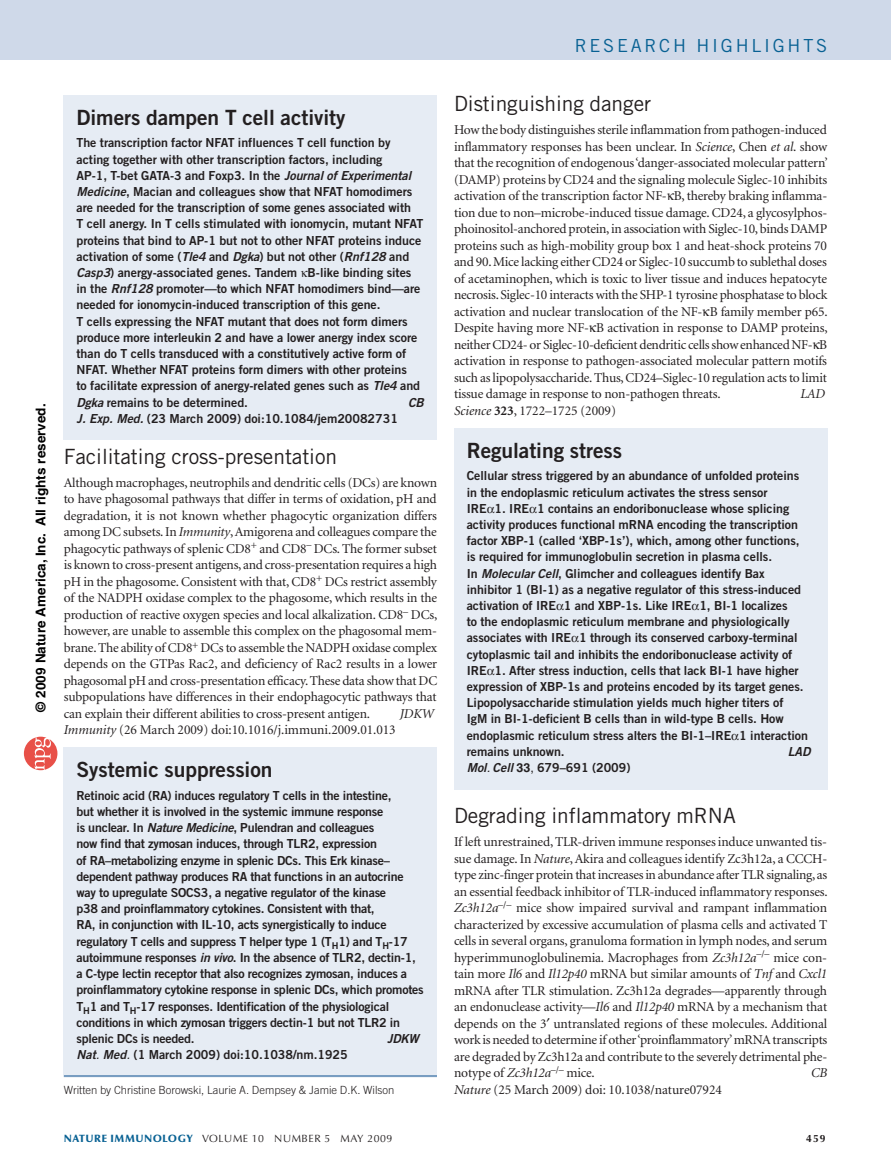
<style>
.page{position:relative;width:891px;height:1175px;background:#fff}
.page>*{position:absolute;margin:0;border:0;box-sizing:border-box;transform-origin:0 0}
.t1{font:21px "Trade Gothic";letter-spacing:-.005em;color:#231f20}
.t2{font:21px "Trade Gothic Bold Two";letter-spacing:-.005em;color:#231f20}
.t3{font:18px "Trade Gothic";letter-spacing:.15em;color:#086193}
.t4{font:13.5px/16.5px "Minion";letter-spacing:-.015em;color:#231f20;text-align:justify}
.t5{font:13.5px "Helvetica Bold 2";color:#000}
.t6{font:italic 13.5px "Minion";letter-spacing:-.015em;color:#231f20}
.t7{font:12.45px/16.2px "Trade Gothic Bold Two";letter-spacing:-.005em;color:#231f20}
.t8{font:italic 12.45px "Trade Gothic Bold Two";letter-spacing:-.01em;color:#231f20}
.t9{font:300 11.25px "Trade Gothic";letter-spacing:-.005em;color:#231f20}
.t10{font:10.5px "Optima";letter-spacing:.05em;color:#231f20}
.t11{font:700 10.5px "Optima";color:#231f20}
.s1{font-style:italic}
.s2{font-family:"Trade Gothic";font-style:italic}
.s3{font-weight:700}
.s4{font-family:"Helvetica";font-style:italic}
.s5{font-family:"Helvetica";font-weight:700}
.s6{font-family:"Helvetica"}
.s7{font-weight:900;color:#086193}
</style>
<div class="page">
<div style="left:454px;top:428px;width:373px;height:361px;background:#e6ecf4"></div>
<div style="left:64px;top:95px;width:373px;height:344px;background:#e6ecf4"></div>
<hr style="left:64px;top:1074px;width:373px;height:3px;background:#789dc1">
<div style="left:0;top:0;width:891px;height:60px;background:#cfd9e9"></div>
<div style="left:64px;top:747px;width:373px;height:327px;background:#e6ecf4"></div>
<svg style="left:24px;top:736px;width:33px;height:34px"></svg>
<h2 class="t3" style="left:575px;top:35px;width:254px">research highlights</h2>
<p class="t5" style="left:36px;top:711px;width:309px;rotate:-90deg">© 2009 Nature America, Inc. All rights reserved.</p>
<h1 class="t2" style="left:77px;top:104px;width:270px">Dimers dampen T cell activity</h1>
<p class="t7" style="left:77px;top:134px;width:348px">The transcription factor NFAT influences T cell function by acting together with other transcription factors, including<br>AP-1, T-bet GATA-3 and Foxp3. In the <span class="s1">Journal of Experimental Medicine</span>, Macian and colleagues show that NFAT homodimers are needed for the transcription of some genes associated with<br>T cell anergy. In T cells stimulated with ionomycin, mutant NFAT proteins that bind to AP-1 but not to other NFAT proteins induce activation of some (<span class="s1">Tle4</span> and <span class="s1">Dgka</span>) but not other (<span class="s1">Rnf128</span> and <span class="s1">Casp3</span>) anergy-associated genes. Tandem B-like binding sites in the <span class="s1">Rnf128</span> promoter—to which NFAT homodimers bind—are needed for ionomycin-induced transcription of this gene.<br>T cells expressing the NFAT mutant that does not form dimers produce more interleukin 2 and have a lower anergy index score than do T cells transduced with a constitutively active form of NFAT. Whether NFAT proteins form dimers with other proteins<br>to facilitate expression of anergy-related genes such as <span class="s1">Tle4</span> and <span class="s1">Dgka</span> remains to be determined.</p>
<p class="t8" style="left:408px;top:394px;width:17px">CB</p>
<p class="t7" style="left:77px;top:410px;width:323px"><span class="s1">J. Exp. Med.</span> (23 March 2009) doi:10.1084/jem20082731</p>
<h1 class="t1" style="left:64px;top:444px;width:275px">Facilitating cross-presentation</h1>
<p class="t4" style="left:64px;top:475px;width:375px">Although macrophages, neutrophils and dendritic cells (DCs) are known to have phagosomal pathways that differ in terms of oxidation, pH and degradation, it is not known whether phagocytic organization differs among DC subsets. In <span class="s1">Immunity</span>, Amigorena and colleagues compare the phagocytic pathways of splenic CD8<sup>+</sup> and CD8<sup>–</sup> DCs. The former subset is known to cross-present antigens, and cross-presentation requires a high pH in the phagosome. Consistent with that, CD8<sup>+</sup> DCs restrict assembly of the NADPH oxidase complex to the phagosome, which results in the production of reactive oxygen species and local alkalization. CD8<sup>–</sup> DCs, however, are unable to assemble this complex on the phagosomal mem&shy;brane. The ability of CD8<sup>+</sup> DCs to assemble the NADPH oxidase complex depends on the GTPas Rac2, and deficiency of Rac2 results in a lower phagosomal pH and cross-presentation efficacy. These data show that DC subpopulations have differences in their endophagocytic pathways that can explain their different abilities to cross-present antigen.</p>
<p class="t6" style="left:400px;top:707px;width:36px">JDKW</p>
<p class="t4" style="left:64px;top:722px;width:333px"><span class="s1">Immunity</span> (26 March 2009) doi:10.1016/j.immuni.2009.01.013</p>
<h1 class="t2" style="left:77px;top:756px;width:197px">Systemic suppression</h1>
<p class="t7" style="left:77px;top:787px;width:349px">Retinoic acid (RA) induces regulatory T cells in the intestine,<br>but whether it is involved in the systemic immune response<br>is unclear. In <span class="s1">Nature Medicine</span>, Pulendran and colleagues<br>now find that zymosan induces, through TLR2, expression<br>of RA–metabolizing enzyme in splenic DCs. This Erk kinase– dependent pathway produces RA that functions in an autocrine way to upregulate SOCS3, a negative regulator of the kinase<br>p38 and proinflammatory cytokines. Consistent with that,<br>RA, in conjunction with IL-10, acts synergistically to induce regulatory T cells and suppress T helper type 1 (T<sub>H</sub>1) and T<sub>H</sub>-17 autoimmune responses <span class="s1">in vivo</span>. In the absence of TLR2, dectin-1, a C-type lectin receptor that also recognizes zymosan, induces a proinflammatory cytokine response in splenic DCs, which promotes T<sub>H</sub>1 and T<sub>H</sub>-17 responses. Identification of the physiological conditions in which zymosan triggers dectin-1 but not TLR2 in splenic DCs is needed.</p>
<p class="t8" style="left:387px;top:1030px;width:33px">JDKW</p>
<p class="t7" style="left:77px;top:1046px;width:273px"><span class="s1">Nat</span><span class="s2">.</span> <span class="s1">Med</span><span class="s2">.</span> (1 March 2009) doi:10.1038/nm.1925</p>
<h1 class="t1" style="left:454px;top:91px;width:199px">Distinguishing danger</h1>
<p class="t4" style="left:454px;top:122px;width:375px">How the body distinguishes sterile inflammation from pathogen-induced inflammatory responses has been unclear. In <span class="s1">Science</span>, Chen <span class="s1">et al</span>. show that the recognition of endogenous ‘danger-associated molecular pattern’ (DAMP) proteins by CD24 and the signaling molecule Siglec-10 inhibits activation of the transcription factor NF- B, thereby braking inflamma&shy;tion due to non–microbe-induced tissue damage. CD24, a glycosylphos&shy;phoinositol-anchored protein, in association with Siglec-10, binds DAMP proteins such as high-mobility group box 1 and heat-shock proteins 70 and 90. Mice lacking either CD24 or Siglec-10 succumb to sublethal doses of acetaminophen, which is toxic to liver tissue and induces hepatocyte necrosis. Siglec-10 interacts with the SHP-1 tyrosine phosphatase to block activation and nuclear translocation of the NF- B family member p65.<br>Despite having more NF- B activation in response to DAMP proteins, neither CD24- or Siglec-10-deficient dendritic cells show enhanced NF- B activation in response to pathogen-associated molecular pattern motifs such as lipopolysaccharide. Thus, CD24–Siglec-10 regulation acts to limit tissue damage in response to non-pathogen threats.</p>
<p class="t6" style="left:801px;top:387px;width:26px">LAD</p>
<p class="t4" style="left:454px;top:402px;width:164px"><span class="s1">Science</span> <span class="s3">323</span>, 1722–1725 (2009)</p>
<h1 class="t2" style="left:467px;top:437px;width:157px">Regulating stress</h1>
<p class="t7" style="left:467px;top:467px;width:343px">Cellular stress triggered by an abundance of unfolded proteins in the endoplasmic reticulum activates the stress sensor<br>IRE 1. IRE 1 contains an endoribonuclease whose splicing activity produces functional mRNA encoding the transcription factor XBP-1 (called ‘XBP-1s’), which, among other functions, is required for immunoglobulin secretion in plasma cells.<br>In <span class="s1">Molecular Cell</span>, Glimcher and colleagues identify Bax inhibitor 1 (BI-1) as a negative regulator of this stress-induced activation of IRE 1 and XBP-1s. Like IRE 1, BI-1 localizes<br>to the endoplasmic reticulum membrane and physiologically associates with IRE 1 through its conserved carboxy-terminal cytoplasmic tail and inhibits the endoribonuclease activity of IRE 1. After stress induction, cells that lack BI-1 have higher expression of XBP-1s and proteins encoded by its target genes.<br>Lipopolysaccharide stimulation yields much higher titers of<br>IgM in BI-1-deficient B cells than in wild-type B cells. How endoplasmic reticulum stress alters the BI-1–IRE 1 interaction remains unknown.</p>
<p class="t8" style="left:788px;top:743px;width:24px">LAD</p>
<p class="t7" style="left:467px;top:759px;width:165px"><span class="s1">Mol</span><span class="s4">.</span> <span class="s1">Cell</span> <span class="s5">33</span><span class="s6">,</span> 679–691 (2009)</p>
<h1 class="t1" style="left:454px;top:803px;width:283px">Degrading inflammatory mRNA</h1>
<p class="t4" style="left:454px;top:834px;width:375px">If left unrestrained, TLR-driven immune responses induce unwanted tis&shy;sue damage. In <span class="s1">Nature</span>, Akira and colleagues identify Zc3h12a, a CCCH&shy;type zinc-finger protein that increases in abundance after TLR signaling, as an essential feedback inhibitor of TLR-induced inflammatory responses.<br><span class="s1">Zc3h12a</span><sup>–/–</sup> mice show impaired survival and rampant inflammation characterized by excessive accumulation of plasma cells and activated T cells in several organs, granuloma formation in lymph nodes, and serum hyperimmunoglobulinemia. Macrophages from <span class="s1">Zc3h12a</span><sup>–/–</sup> mice con&shy;tain more <span class="s1">Il6</span> and <span class="s1">Il12p40</span> mRNA but similar amounts of <span class="s1">Tnf</span> and <span class="s1">Cxcl1 </span>mRNA after TLR stimulation. Zc3h12a degrades—apparently through an endonuclease activity—<span class="s1">Il6</span> and <span class="s1">Il12p40</span> mRNA by a mechanism that depends on the 3 untranslated regions of these molecules. Additional work is needed to determine if other ‘proinflammatory’ mRNA transcripts are degraded by Zc3h12a and contribute to the severely detrimental phe&shy;notype of <span class="s1">Zc3h12a</span><sup>–/–</sup> mice.</p>
<p class="t6" style="left:811px;top:1066px;width:18px">CB</p>
<p class="t4" style="left:454px;top:1081px;width:269px"><span class="s1">Nature</span> (25 March 2009) doi: 10.1038/nature07924</p>
<p class="t9" style="left:64px;top:1083px;width:332px">Written by Christine Borowski, Laurie A. Dempsey &amp; Jamie D.K. Wilson</p>
<p class="t10" style="left:64px;top:1132px;width:330px"><span class="s7">NATURE IMMUNOLOGY</span> VOLUME 10 NUMBER 5 MAY 2009</p>
<p class="t11" style="left:806px;top:1132px;width:21px">459</p>
</div>
